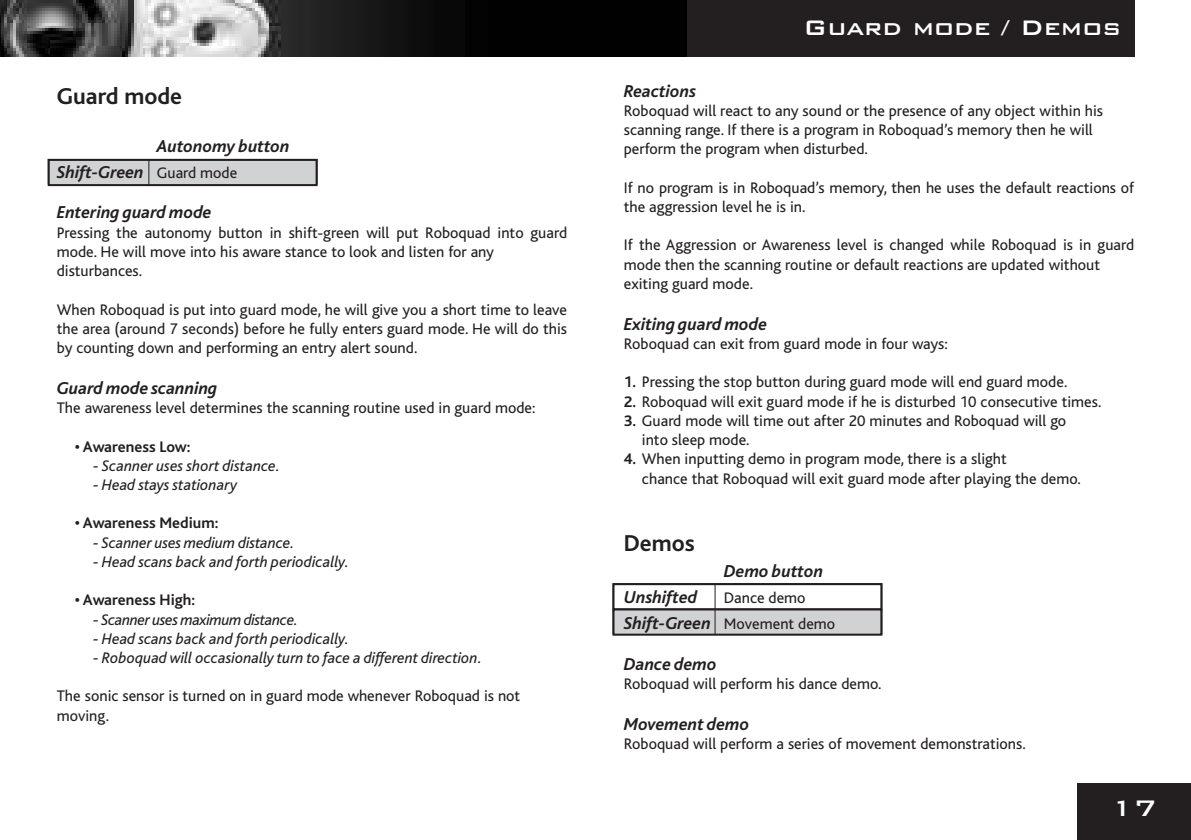
<style>
.page{position:relative;width:1191px;height:840px;background:#fff}
.page>*{position:absolute;margin:0;border:0;box-sizing:border-box;transform-origin:0 0}
.t1{font:500 30px "Bank Gothic BT";color:#fff}
.t2{font:500 28px "Bank Gothic BT";color:#fff}
.t3{font:700 24px "Bliss";color:#231f20}
.t4{font:italic 700 18px/26px "Bliss";color:#231f20}
.t5{font:16px/19.2px "Bliss";color:#231f20}
.t6{font:italic 16px "Bliss";color:#231f20}
.t7{font:700 16px "Bliss";color:#231f20}
.t8{font:italic 16px "Bliss";letter-spacing:-.025em;color:#231f20}
.s1{font-weight:400;font-style:normal;font-size:16px}
.s2{font-weight:700}
.s3{font-weight:700;font-style:italic;font-size:18px}
</style>
<div class="page">
<div style="left:49px;top:160px;width:267px;height:25px;background:#d1d2d4"></div>
<div style="left:48px;top:159px;width:269px;height:27px;border:2px solid #231f20"></div>
<svg style="left:148px;top:159px;width:1px;height:27px"></svg>
<div style="left:612px;top:583px;width:270px;height:27px;border:2px solid #231f20"></div>
<div style="left:613px;top:609px;width:268px;height:25px;background:#d1d2d4"></div>
<div style="left:612px;top:608px;width:270px;height:27px;border:2px solid #231f20"></div>
<hr style="left:714px;top:583px;width:1px;height:51px;background:#231f20">
<div style="left:1077px;top:782px;width:114px;height:57px;background:#231f20"></div>
<svg style="left:0;top:0;width:1134px;height:57px;background:#323031"></svg>
<h3 class="t3" style="left:57px;top:83px;width:127px">Guard mode</h3>
<p class="t4" style="left:57px;top:133px;width:234px;text-indent:100px">Autonomy button<br>Shift-Green <span class="s1">Guard mode</span></p>
<p class="t4" style="left:57px;top:200px;width:156px">Entering guard mode</p>
<p class="t5" style="left:57px;top:223px;width:512px">Pressing the autonomy button in shift-green will put Roboquad into guard mode. He will move into his aware stance to look and listen for any disturbances.</p>
<p class="t5" style="left:57px;top:300px;width:512px;text-align:justify">When Roboquad is put into guard mode, he will give you a short time to leave the area (around 7 seconds) before he fully enters guard mode. He will do this by counting down and performing an entry alert sound.</p>
<p class="t4" style="left:57px;top:375px;width:162px">Guard mode scanning</p>
<p class="t5" style="left:57px;top:398px;width:480px">The awareness level determines the scanning routine used in guard mode:</p>
<p class="t7" style="left:75px;top:437px;width:117px">• Awareness Low:</p>
<p class="t6" style="left:93px;top:457px;width:189px">- Scanner uses short distance.</p>
<p class="t6" style="left:93px;top:476px;width:146px">- Head stays stationary</p>
<p class="t7" style="left:75px;top:514px;width:145px">• Awareness Medium:</p>
<p class="t6" style="left:93px;top:534px;width:203px">- Scanner uses medium distance.</p>
<p class="t6" style="left:93px;top:553px;width:258px">- Head scans back and forth periodically.</p>
<p class="t7" style="left:75px;top:591px;width:122px">• Awareness High:</p>
<p class="t8" style="left:93px;top:610px;width:207px">- Scanner uses maximum distance.</p>
<p class="t6" style="left:93px;top:630px;width:258px">- Head scans back and forth periodically.</p>
<p class="t6" style="left:93px;top:649px;width:391px">- Roboquad will occasionally turn to face a different direction.</p>
<p class="t5" style="left:57px;top:686px;width:465px">The sonic sensor is turned on in guard mode whenever Roboquad is not moving.</p>
<h2 class="t2" style="left:803px;top:13px;width:319px">Guard mode / Demos</h2>
<p class="t4" style="left:624px;top:78px;width:74px">Reactions</p>
<p class="t5" style="left:624px;top:101px;width:481px">Roboquad will react to any sound or the presence of any object within his scanning range. If there is a program in Roboquad’s memory then he will perform the program when disturbed.</p>
<p class="t5" style="left:624px;top:178px;width:512px">If no program is in Roboquad’s memory, then he uses the default reactions of the aggression level he is in.</p>
<p class="t5" style="left:624px;top:236px;width:512px">If the Aggression or Awareness level is changed while Roboquad is in guard mode then the scanning routine or default reactions are updated without exiting guard mode.</p>
<p class="t4" style="left:624px;top:311px;width:145px">Exiting guard mode</p>
<p class="t5" style="left:624px;top:334px;width:325px">Roboquad can exit from guard mode in four ways:</p>
<p class="t5" style="left:624px;top:372px;width:445px"><span class="s2">1.</span> Pressing the stop button during guard mode will end guard mode.</p>
<p class="t5" style="left:624px;top:392px;width:479px"><span class="s2">2.</span> Roboquad will exit guard mode if he is disturbed 10 consecutive times.</p>
<p class="t5" style="left:642px;top:411px;width:426px;text-indent:-18px"><span class="s2">3.</span> Guard mode will time out after 20 minutes and Roboquad will go into sleep mode.</p>
<p class="t5" style="left:642px;top:449px;width:440px;text-indent:-18px"><span class="s2">4.</span> When inputting demo in program mode, there is a slight<br>chance that Roboquad will exit guard mode after playing the demo.</p>
<h3 class="t3" style="left:624px;top:530px;width:73px">Demos</h3>
<p class="t4" style="left:724px;top:558px;width:101px">Demo button</p>
<p class="t4" style="left:624px;top:584px;width:75px">Unshifted</p>
<p class="t5" style="left:624px;top:584px;width:213px;line-height:26px;text-indent:100px">Dance demo<br><span class="s3">Shift-Green</span> Movement demo</p>
<p class="t4" style="left:624px;top:651px;width:94px">Dance demo</p>
<p class="t5" style="left:624px;top:674px;width:259px">Roboquad will perform his dance demo.</p>
<p class="t4" style="left:624px;top:711px;width:127px">Movement demo</p>
<p class="t5" style="left:624px;top:734px;width:403px">Roboquad will perform a series of movement demonstrations.</p>
<h1 class="t1" style="left:1110px;top:791px;width:20px">17</h1>
</div>
